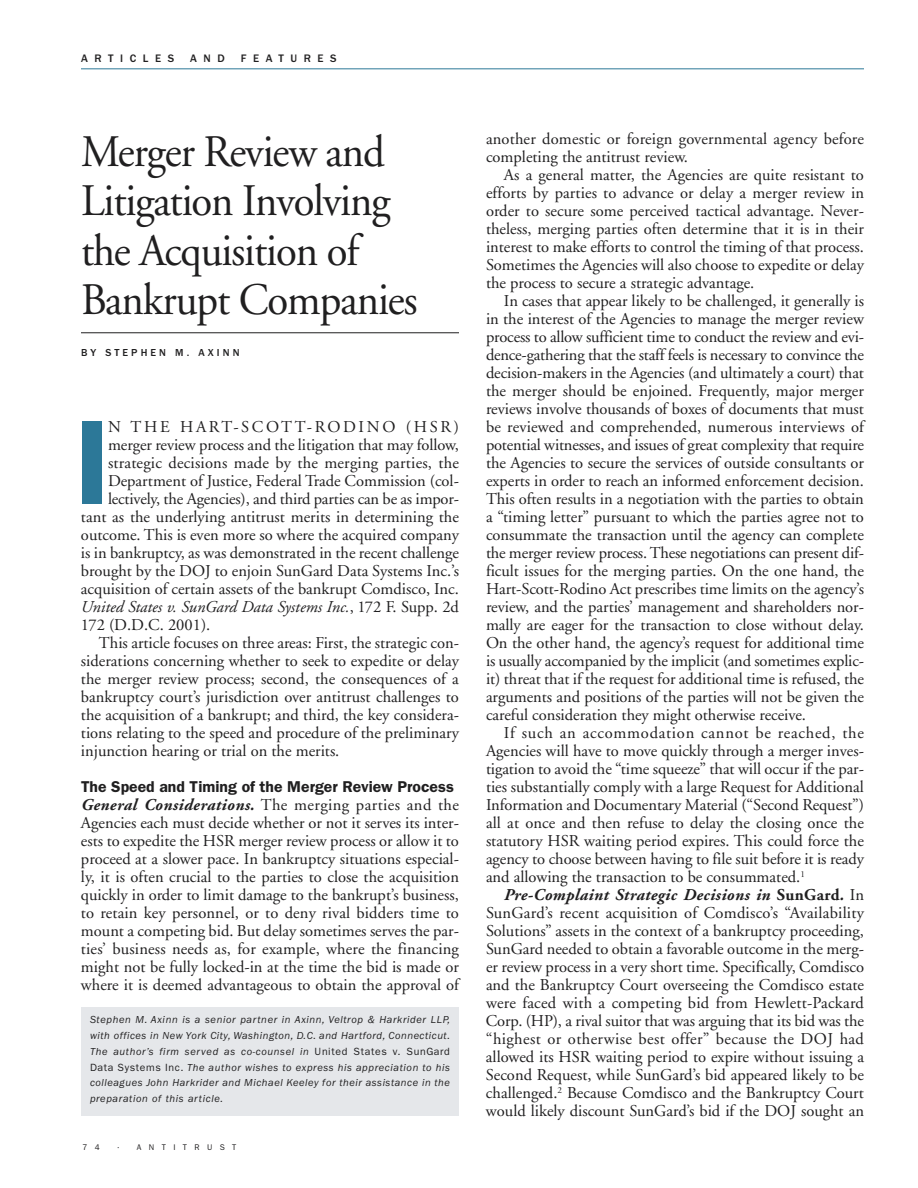
<style>
.page{position:relative;width:918px;height:1188px;background:#fff}
.page>*{position:absolute;margin:0;border:0;box-sizing:border-box;transform-origin:0 0}
.t1{font:600 120.9px "Franklin Gothic";color:#2c7898}
.t2{font:45px/49.5px "Adobe Garamond";letter-spacing:-.025em;color:#201f20;scale:.95 1}
.t3{font:16.5px/18px "Adobe Garamond";color:#201f20;text-align:justify}
.t4{font:italic 16.5px "Adobe Garamond";color:#201f20}
.t5{font:16.5px "Adobe Garamond";letter-spacing:.16em;color:#201f20}
.t6{font:600 15.75px "Franklin Gothic";color:#201f20}
.t7{font:500 11.25px "Franklin Gothic";letter-spacing:.585em;color:#201f20}
.t8{font:italic 10.5px/15.8px "Franklin Gothic";letter-spacing:.055em;color:#201f20;text-align:justify}
.t9{font:500 10.5px "Franklin Gothic";letter-spacing:.295em;color:#201f20}
.t10{font:8.25px "Franklin Gothic";letter-spacing:.9em;color:#201f20}
.s1{font-style:normal}
.s2{font-weight:700;font-style:italic}
.s3{font-weight:700}
</style>
<div class="page">
<hr style="left:81px;top:68px;width:783px;height:1px;background:#2c7898">
<hr style="left:81px;top:332px;width:378px;height:1px;background:#201f20">
<div style="left:81px;top:1007px;width:378px;height:109px;background:#e5e7ea"></div>
<p class="t7" style="left:81px;top:54px;width:95px">ARTICLES</p>
<p class="t7" style="left:190px;top:54px;width:36px">AND</p>
<p class="t7" style="left:241px;top:54px;width:97px">FEATURES</p>
<h2 class="t2" style="left:81px;top:130px;width:356px">Merger Review and<br>Litigation Involving the Acquisition of<br>Bankrupt Companies</h2>
<p class="t9" style="left:81px;top:350px;width:160px">BY STEPHEN M. AXINN</p>
<h1 class="t1" style="left:74px;top:425px;width:38px">I</h1>
<p class="t5" style="left:108px;top:420px;width:352px">N THE HART-SCOTT-RODINO (HSR)</p>
<p class="t3" style="left:108px;top:437px;width:353px">merger review process and the litigation that may follow,</p>
<p class="t3" style="left:108px;top:455px;width:352px">strategic decisions made by the merging parties, the</p>
<p class="t3" style="left:108px;top:473px;width:353px">Department of Justice, Federal Trade Commission (col-</p>
<p class="t3" style="left:108px;top:491px;width:353px">lectively, the Agencies), and third parties can be as impor-</p>
<p class="t3" style="left:81px;top:509px;width:380px">tant as the underlying antitrust merits in determining the</p>
<p class="t3" style="left:81px;top:527px;width:379px">outcome. This is even more so where the acquired company</p>
<p class="t3" style="left:81px;top:545px;width:380px">is in bankruptcy, as was demonstrated in the recent challenge</p>
<p class="t3" style="left:81px;top:563px;width:380px">brought by the DOJ to enjoin SunGard Data Systems Inc.’s</p>
<p class="t3" style="left:81px;top:581px;width:380px">acquisition of certain assets of the bankrupt Comdisco, Inc.</p>
<p class="t4" style="left:81px;top:600px;width:380px">United States v. SunGard Data Systems Inc.<span class="s1">, 172 F. Supp. 2d</span></p>
<p class="t3" style="left:81px;top:617px;width:131px">172 (D.D.C. 2001).</p>
<p class="t3" style="left:99px;top:635px;width:361px">This article focuses on three areas: First, the strategic con-</p>
<p class="t3" style="left:81px;top:653px;width:380px">siderations concerning whether to seek to expedite or delay</p>
<p class="t3" style="left:81px;top:671px;width:379px">the merger review process; second, the consequences of a</p>
<p class="t3" style="left:81px;top:689px;width:380px">bankruptcy court’s jurisdiction over antitrust challenges to</p>
<p class="t3" style="left:81px;top:707px;width:380px">the acquisition of a bankrupt; and third, the key considera-</p>
<p class="t3" style="left:81px;top:725px;width:380px">tions relating to the speed and procedure of the preliminary</p>
<p class="t3" style="left:81px;top:743px;width:260px">injunction hearing or trial on the merits.</p>
<p class="t6" style="left:81px;top:782px;width:374px">The Speed and Timing of the Merger Review Process</p>
<p class="t3" style="left:81px;top:797px;width:380px"><span class="s2">General Considerations.</span> The merging parties and the Agencies each must decide whether or not it serves its inter&shy;ests to expedite the HSR merger review process or allow it to proceed at a slower pace. In bankruptcy situations especial&shy;ly, it is often crucial to the parties to close the acquisition quickly in order to limit damage to the bankrupt’s business, to retain key personnel, or to deny rival bidders time to mount a competing bid. But delay sometimes serves the par&shy;ties’ business needs as, for example, where the financing might not be fully locked-in at the time the bid is made or where it is deemed advantageous to obtain the approval of</p>
<p class="t8" style="left:90px;top:1013px;width:362px">Stephen M. Axinn is a senior partner in Axinn, Veltrop &amp; Harkrider LLP, with offices in New York City, Washington, D.C. and Hartford, Connecticut.<br>The author’s firm served as co-counsel in <span class="s1">United States v. SunGard Data Systems Inc.</span> The author wishes to express his appreciation to his colleagues John Harkrider and Michael Keeley for their assistance in the preparation of this article.</p>
<p class="t10" style="left:82px;top:1145px;width:19px">7 4</p>
<p class="t10" style="left:117px;top:1145px;width:121px">· ANTITRUST</p>
<p class="t3" style="left:486px;top:131px;width:379px">another domestic or foreign governmental agency before completing the antitrust review.</p>
<p class="t3" style="left:486px;top:167px;width:379px;text-indent:18px">As a general matter, the Agencies are quite resistant to efforts by parties to advance or delay a merger review in order to secure some perceived tactical advantage. Never&shy;theless, merging parties often determine that it is in their interest to make efforts to control the timing of that process.<br>Sometimes the Agencies will also choose to expedite or delay the process to secure a strategic advantage.</p>
<p class="t3" style="left:486px;top:293px;width:380px;text-indent:18px">In cases that appear likely to be challenged, it generally is in the interest of the Agencies to manage the merger review process to allow sufficient time to conduct the review and evi&shy;dence-gathering that the staff feels is necessary to convince the decision-makers in the Agencies (and ultimately a court) that the merger should be enjoined. Frequently, major merger reviews involve thousands of boxes of documents that must be reviewed and comprehended, numerous interviews of potential witnesses, and issues of great complexity that require the Agencies to secure the services of outside consultants or experts in order to reach an informed enforcement decision.<br>This often results in a negotiation with the parties to obtain a “timing letter” pursuant to which the parties agree not to consummate the transaction until the agency can complete the merger review process. These negotiations can present dif&shy;ficult issues for the merging parties. On the one hand, the Hart-Scott-Rodino Act prescribes time limits on the agency’s review, and the parties’ management and shareholders nor&shy;mally are eager for the transaction to close without delay.<br>On the other hand, the agency’s request for additional time is usually accompanied by the implicit (and sometimes explic&shy;it) threat that if the request for additional time is refused, the arguments and positions of the parties will not be given the careful consideration they might otherwise receive.</p>
<p class="t3" style="left:486px;top:725px;width:380px;text-indent:18px">If such an accommodation cannot be reached, the Agencies will have to move quickly through a merger inves&shy;tigation to avoid the “time squeeze” that will occur if the par&shy;ties substantially comply with a large Request for Additional Information and Documentary Material (“Second Request”) all at once and then refuse to delay the closing once the statutory HSR waiting period expires. This could force the agency to choose between having to file suit before it is ready and allowing the transaction to be consummated.<sup>1</sup></p>
<p class="t3" style="left:486px;top:887px;width:380px;text-indent:18px"><span class="s2">Pre-Complaint Strategic Decisions in</span> <span class="s3">SunGard</span><span class="s2">.</span> In SunGard’s recent acquisition of Comdisco’s “Availability Solutions” assets in the context of a bankruptcy proceeding, SunGard needed to obtain a favorable outcome in the merg&shy;er review process in a very short time. Specifically, Comdisco and the Bankruptcy Court overseeing the Comdisco estate were faced with a competing bid from Hewlett-Packard Corp. (HP), a rival suitor that was arguing that its bid was the “highest or otherwise best offer” because the DOJ had allowed its HSR waiting period to expire without issuing a Second Request, while SunGard’s bid appeared likely to be challenged.<sup>2</sup> Because Comdisco and the Bankruptcy Court would likely discount SunGard’s bid if the DOJ sought an</p>
</div>
